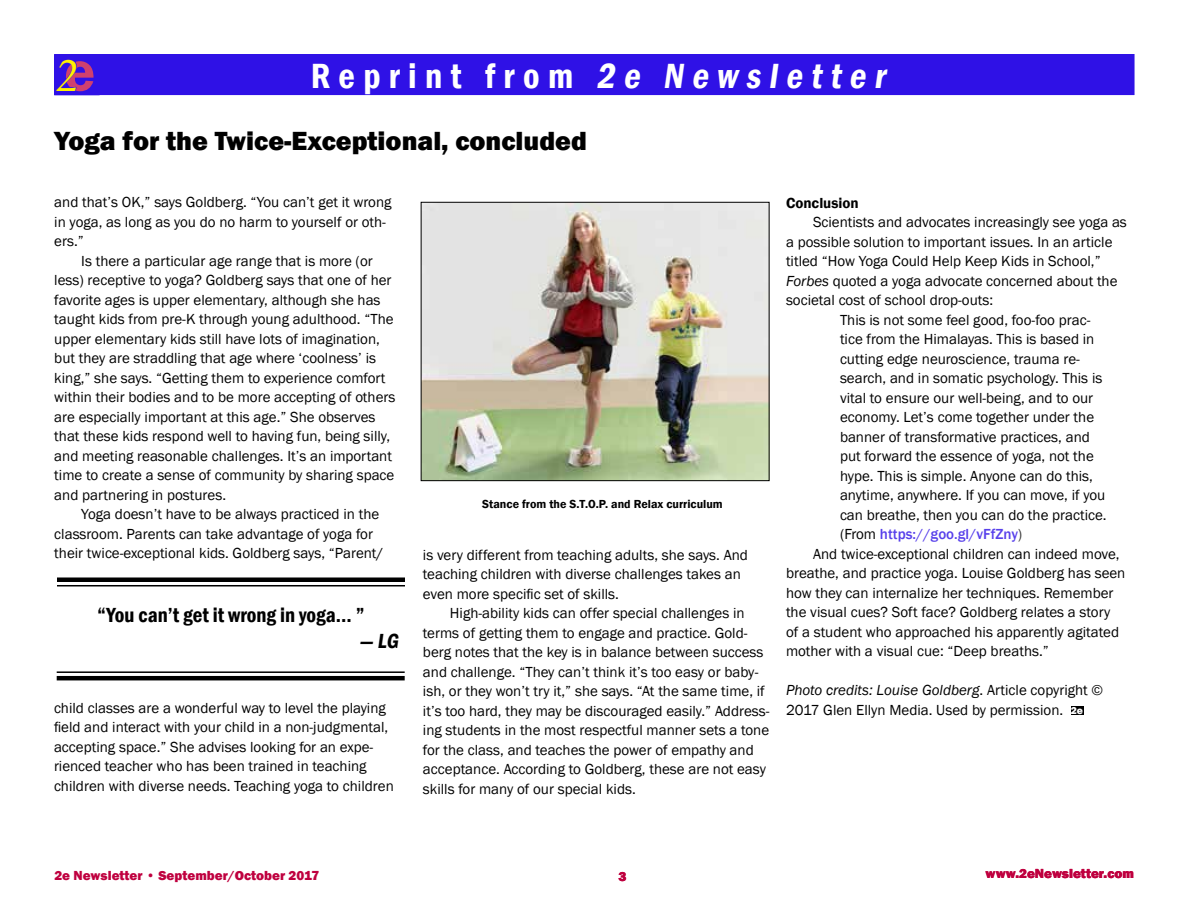
<style>
.page{position:relative;width:1188px;height:918px;background:#fff}
.page>*{position:absolute;margin:0;border:0;box-sizing:border-box;transform-origin:0 0}
.t1{font:italic 46.5px "Palatino Linotype";color:#fff200}
.t2{font:600 condensed 36px "Franklin Gothic";color:#fff}
.t3{font:800 27px "Franklin Gothic";color:#000}
.t4{font:600 condensed 21px "Franklin Gothic";color:#000}
.t5{font:15px/19.5px "Franklin Gothic";color:#000}
.t6{font:italic 15px "Franklin Gothic";color:#000}
.t7{font:500 15px "Franklin Gothic";color:#5841eb}
.t8{font:600 15px "Franklin Gothic";color:#000}
.t9{font:800 13.5px "Franklin Gothic";color:#bf003f}
.t10{font:600 12px "Franklin Gothic";color:#000}
.s1{font-family:"Franklin Gothic";font-weight:600;font-style:normal;font-size:58.5px;color:#cf406f}
.s2{font-style:italic}
.s3{font-weight:400;color:#000}
.s4{font-weight:400;color:#333}
.s5{font-style:normal}
.s6{font-weight:800;font-size:10.5px;color:#fff}
</style>
<div class="page">
<div style="left:54px;top:54px;width:1080px;height:41px;background:#2f11e6"></div>
<svg style="left:623px;top:92px;width:18px;height:4px"></svg>
<svg style="left:692px;top:92px;width:18px;height:4px"></svg>
<svg style="left:786px;top:92px;width:18px;height:4px"></svg>
<svg style="left:811px;top:92px;width:56px;height:4px"></svg>
<div style="left:57px;top:577px;width:348px;height:5px;background:#000"></div>
<hr style="left:57px;top:585px;width:348px;height:1px;background:#000">
<hr style="left:57px;top:671px;width:348px;height:2px;background:#000">
<hr style="left:57px;top:676px;width:348px;height:4px;background:#000">
<img style="left:423px;top:204px;width:345px;height:275px">
<div style="left:421px;top:202px;width:349px;height:279px;border:1px solid #000"></div>
<div style="left:1071px;top:707px;width:13px;height:8px;background:#000"></div>
<h1 class="t1" style="left:57px;top:42px;width:40px">2<span class="s1">e</span></h1>
<h2 class="t2" style="left:311px;top:52px;width:582px">Re p r i n t f ro m 2e Newsletter</h2>
<h3 class="t3" style="left:54px;top:123px;width:534px">Yoga for the Twice-Exceptional, concluded</h3>
<p class="t5" style="left:54px;top:193px;width:339px">and that’s OK,” says Goldberg. “You can’t get it wrong in yoga, as long as you do no harm to yourself or oth&shy;ers.”</p>
<p class="t5" style="left:54px;top:251px;width:343px;text-indent:27px">Is there a particular age range that is more (or less) receptive to yoga? Goldberg says that one of her favorite ages is upper elementary, although she has taught kids from pre-K through young adulthood. “The upper elementary kids still have lots of imagination, but they are straddling that age where ‘coolness’ is king,” she says. “Getting them to experience comfort within their bodies and to be more accepting of others are especially important at this age.” She observes that these kids respond well to having fun, being silly, and meeting reasonable challenges. It’s an important time to create a sense of community by sharing space and partnering in postures.</p>
<p class="t5" style="left:54px;top:505px;width:331px;text-indent:27px">Yoga doesn’t have to be always practiced in the classroom. Parents can take advantage of yoga for their twice-exceptional kids. Goldberg says, “Parent/</p>
<p class="t8" style="left:786px;top:194px;width:74px">Conclusion</p>
<p class="t5" style="left:813px;top:213px;width:315px">Scientists and advocates increasingly see yoga as</p>
<p class="t5" style="left:786px;top:232px;width:328px">a possible solution to important issues. In an article</p>
<p class="t5" style="left:786px;top:252px;width:316px">titled “How Yoga Could Help Keep Kids in School,”</p>
<p class="t5" style="left:786px;top:271px;width:333px"><span class="s2">Forbes</span> quoted a yoga advocate concerned about the</p>
<p class="t5" style="left:786px;top:291px;width:209px">societal cost of school drop-outs:</p>
<p class="t5" style="left:840px;top:310px;width:252px">This is not some feel good, foo-foo prac-</p>
<p class="t5" style="left:840px;top:330px;width:256px">tice from the Himalayas. This is based in</p>
<p class="t5" style="left:840px;top:349px;width:241px">cutting edge neuroscience, trauma re-</p>
<p class="t5" style="left:840px;top:369px;width:264px">search, and in somatic psychology. This is</p>
<p class="t5" style="left:840px;top:388px;width:255px">vital to ensure our well-being, and to our</p>
<p class="t5" style="left:840px;top:408px;width:256px">economy. Let’s come together under the</p>
<p class="t5" style="left:840px;top:427px;width:251px">banner of transformative practices, and</p>
<p class="t5" style="left:840px;top:447px;width:255px">put forward the essence of yoga, not the</p>
<p class="t5" style="left:840px;top:466px;width:254px">hype. This is simple. Anyone can do this,</p>
<p class="t5" style="left:840px;top:486px;width:267px">anytime, anywhere. If you can move, if you</p>
<p class="t5" style="left:840px;top:505px;width:268px">can breathe, then you can do the practice.</p>
<p class="t7" style="left:840px;top:525px;width:184px"><span class="s3">(From</span> https://goo.gl/vFfZny<span class="s4">)</span></p>
<p class="t5" style="left:813px;top:544px;width:308px">And twice-exceptional children can indeed move,</p>
<p class="t5" style="left:786px;top:564px;width:341px">breathe, and practice yoga. Louise Goldberg has seen</p>
<p class="t5" style="left:786px;top:583px;width:329px">how they can internalize her techniques. Remember</p>
<p class="t5" style="left:786px;top:603px;width:326px">the visual cues? Soft face? Goldberg relates a story</p>
<p class="t5" style="left:786px;top:622px;width:335px">of a student who approached his apparently agitated</p>
<p class="t5" style="left:786px;top:642px;width:264px">mother with a visual cue: “Deep breaths.”</p>
<p class="t6" style="left:786px;top:681px;width:319px">Photo credits: Louise Goldberg<span class="s5">. Article copyright ©</span></p>
<p class="t10" style="left:482px;top:496px;width:242px">Stance from the S.T.O.P. and Relax curriculum</p>
<p class="t5" style="left:423px;top:545px;width:327px">is very different from teaching adults, she says. And teaching children with diverse challenges takes an even more specific set of skills.</p>
<p class="t5" style="left:423px;top:604px;width:348px;text-indent:27px">High-ability kids can offer special challenges in terms of getting them to engage and practice. Gold&shy;berg notes that the key is in balance between success and challenge. “They can’t think it’s too easy or baby&shy;ish, or they won’t try it,” she says. “At the same time, if it’s too hard, they may be discouraged easily.” Address&shy;ing students in the most respectful manner sets a tone for the class, and teaches the power of empathy and acceptance. According to Goldberg, these are not easy skills for many of our special kids.</p>
<h3 class="t4" style="left:97px;top:601px;width:269px">“You can’t get it wrong in yoga... ”</h3>
<h3 class="t4" style="left:359px;top:627px;width:44px">— LG</h3>
<p class="t5" style="left:54px;top:698px;width:333px">child classes are a wonderful way to level the playing</p>
<p class="t5" style="left:786px;top:700px;width:299px">2017 Glen Ellyn Media. Used by permission. <span class="s6">2e</span></p>
<p class="t5" style="left:54px;top:718px;width:341px">field and interact with your child in a non-judgmental, accepting space.” She advises looking for an expe&shy;rienced teacher who has been trained in teaching children with diverse needs. Teaching yoga to children</p>
<p class="t9" style="left:54px;top:866px;width:267px">2e Newsletter • September/October 2017</p>
<p class="t9" style="left:618px;top:868px;width:9px">3</p>
<p class="t9" style="left:986px;top:865px;width:150px">www.2eNewsletter.com</p>
</div>
